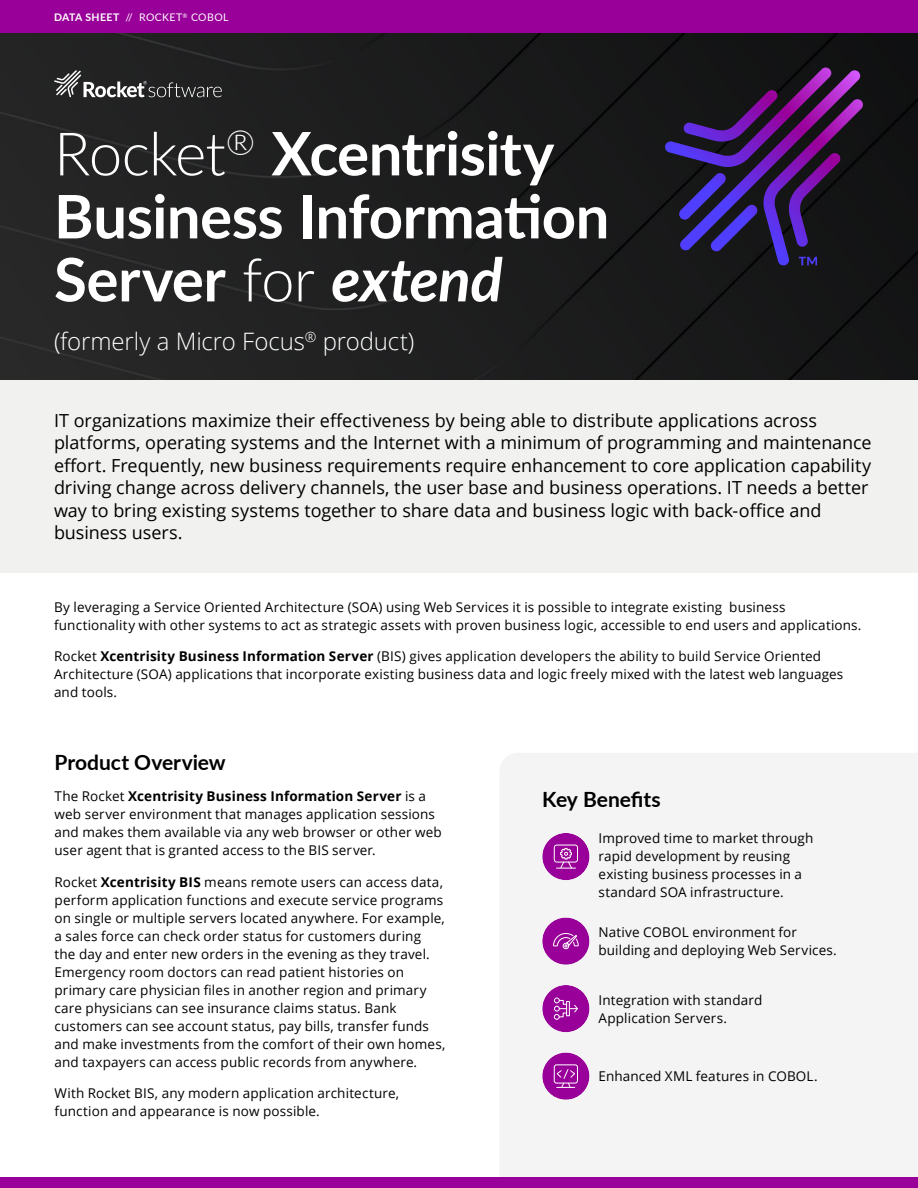
<style>
.page{position:relative;width:918px;height:1188px;background:#fff}
.page>*{position:absolute;margin:0;border:0;box-sizing:border-box;transform-origin:0 0}
.t1{font:700 60px/63px "Lato";letter-spacing:-.01em;color:#fff}
.t2{font:300 24px "Open Sans";letter-spacing:-.005em;color:#fff}
.t3{font:700 21px "Lato";color:#000}
.t4{font:18px/22.5px "Open Sans";letter-spacing:-.005em;color:#000}
.t5{font:13.5px/18px "Open Sans";letter-spacing:.01em;color:#000}
.t6{font:10.5px "Lato";letter-spacing:.04em;color:#fff}
.s1{font-weight:700}
.s2{font-weight:300}
.s3{font-style:italic}
</style>
<div class="page">
<div style="left:500px;top:753px;width:418px;height:424px;background:#f4f4f5"></div>
<div style="left:0;top:1177px;width:918px;height:11px;background:#909"></div>
<div style="left:0;top:0;width:918px;height:54px;background:#909"></div>
<img style="left:0;top:34px;width:918px;height:346px">
<svg style="left:665px;top:68px;width:198px;height:198px;background:#30194b"></svg>
<div style="left:542px;top:833px;width:48px;height:47px;background:#909;border-radius:50%"></div>
<div style="left:554px;top:845px;width:24px;height:18px;border:1px solid #fff;border-radius:3px"></div>
<svg style="left:556px;top:848px;width:19px;height:21px"></svg>
<div style="left:542px;top:918px;width:48px;height:47px;background:#909;border-radius:50%"></div>
<svg style="left:553px;top:933px;width:26px;height:32px"></svg>
<div style="left:542px;top:985px;width:48px;height:47px;background:#909;border-radius:50%"></div>
<svg style="left:554px;top:998px;width:24px;height:22px"></svg>
<div style="left:542px;top:1053px;width:48px;height:47px;background:#909;border-radius:50%"></div>
<div style="left:554px;top:1064px;width:24px;height:20px;border:1px solid #fff;border-radius:2px"></div>
<svg style="left:556px;top:1069px;width:20px;height:19px"></svg>
<svg style="left:54px;top:70px;width:168px;height:27px;background:#494949"></svg>
<div style="left:0;top:380px;width:918px;height:192px;background:#f1f1f0"></div>
<p class="t6" style="left:54px;top:10px;width:176px"><span class="s1">DATA SHEET</span> // ROCKET<sup>®</sup> COBOL</p>
<h1 class="t1" style="left:54px;top:119px;width:557px"><span class="s2">Rocket</span><sup>®</sup> Xcentrisity<br>Business Information<br>Server <span class="s2">for</span> <span class="s3">extend</span></h1>
<h2 class="t2" style="left:54px;top:325px;width:362px">(formerly a Micro Focus<sup>®</sup> product)</h2>
<p class="t4" style="left:54px;top:409px;width:819px">IT organizations maximize their effectiveness by being able to distribute applications across platforms, operating systems and the Internet with a minimum of programming and maintenance effort. Frequently, new business requirements require enhancement to core application capability driving change across delivery channels, the user base and business operations. IT needs a better way to bring existing systems together to share data and business logic with back-office and business users.</p>
<p class="t5" style="left:54px;top:597px;width:809px">By leveraging a Service Oriented Architecture (SOA) using Web Services it is possible to integrate existing business functionality with other systems to act as strategic assets with proven business logic, accessible to end users and applications.</p>
<p class="t5" style="left:54px;top:647px;width:791px">Rocket <span class="s1">Xcentrisity Business Information Server</span> (BIS) gives application developers the ability to build Service Oriented<br>Architecture (SOA) applications that incorporate existing business data and logic freely mixed with the latest web languages and tools.</p>
<h3 class="t3" style="left:55px;top:747px;width:173px">Product Overview</h3>
<p class="t5" style="left:55px;top:787px;width:389px">The Rocket <span class="s1">Xcentrisity Business Information Server</span> is a web server environment that manages application sessions and makes them available via any web browser or other web user agent that is granted access to the BIS server.</p>
<p class="t5" style="left:55px;top:872px;width:392px">Rocket <span class="s1">Xcentrisity BIS</span> means remote users can access data, perform application functions and execute service programs on single or multiple servers located anywhere. For example, a sales force can check order status for customers during<br>the day and enter new orders in the evening as they travel.<br>Emergency room doctors can read patient histories on primary care physician files in another region and primary care physicians can see insurance claims status. Bank customers can see account status, pay bills, transfer funds and make investments from the comfort of their own homes, and taxpayers can access public records from anywhere.</p>
<p class="t5" style="left:55px;top:1084px;width:346px">With Rocket BIS, any modern application architecture, function and appearance is now possible.</p>
<h3 class="t3" style="left:542px;top:784px;width:120px">Key Benefits</h3>
<p class="t5" style="left:598px;top:829px;width:216px">Improved time to market through rapid development by reusing existing business processes in a standard SOA infrastructure.</p>
<p class="t5" style="left:598px;top:923px;width:240px">Native COBOL environment for building and deploying Web Services.</p>
<p class="t5" style="left:598px;top:991px;width:165px">Integration with standard<br>Application Servers.</p>
<p class="t5" style="left:598px;top:1067px;width:221px">Enhanced XML features in COBOL.</p>
</div>
